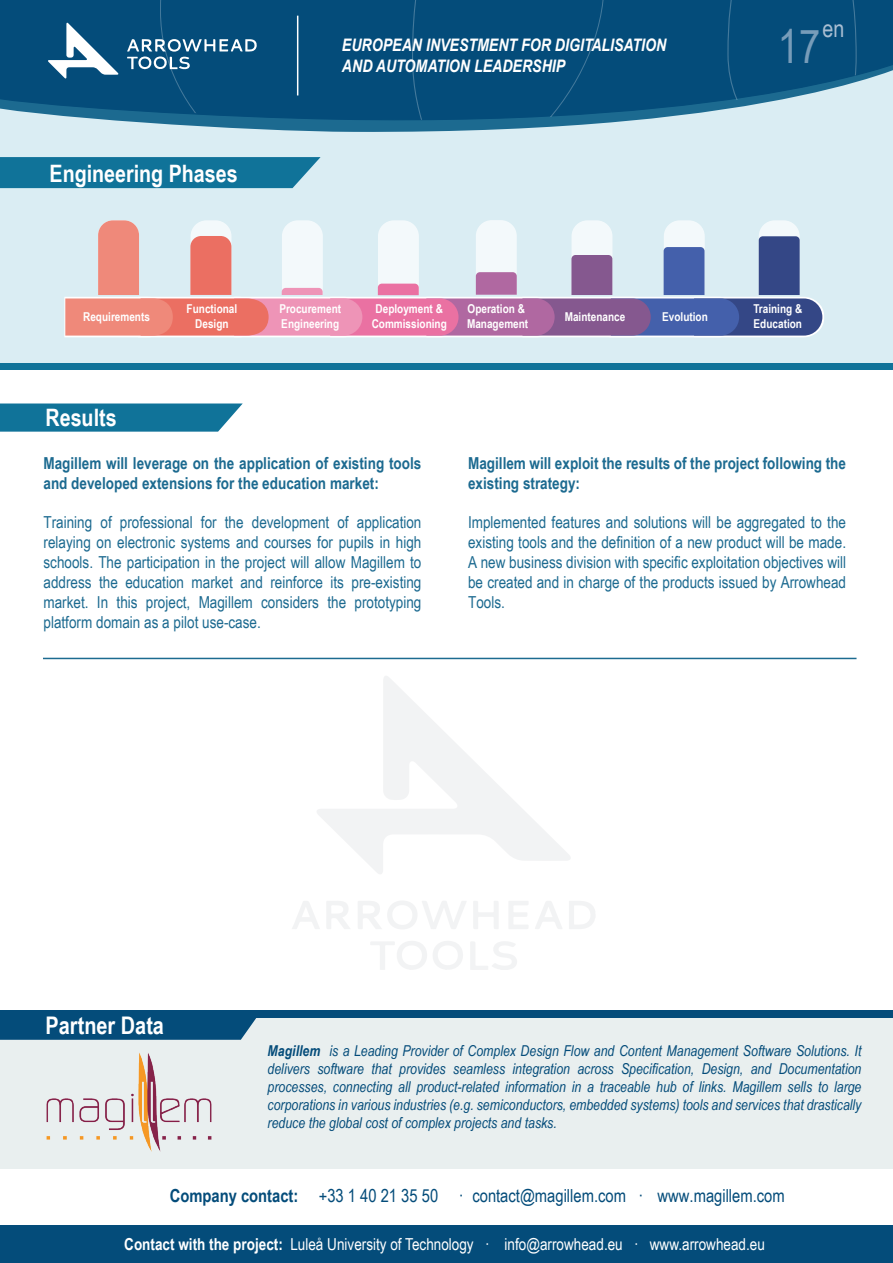
<style>
.page{position:relative;width:893px;height:1263px;background:#fff}
.page>*{position:absolute;margin:0;border:0;box-sizing:border-box;transform-origin:0 0}
.t1{font:46.65px "Arial Narrow";color:#779cb9}
.t2{font:700 24.3px "Arial Narrow";color:#fff}
.t3{font:700 24px "Arial Narrow";color:#fff}
.t4{font:24px "Arial Narrow";color:#a9bed2}
.t5{font:18px "Arial Narrow";color:#044c7a}
.t6{font:italic 700 17.25px/20.7px "Arial Narrow";color:#fff}
.t7{font:16.5px/19.8px "Arial Narrow";color:#1c6a90;text-align:justify}
.t8{font:700 16.5px/19.8px "Arial Narrow";color:#1c6a90}
.t9{font:16.5px "Arial Narrow";color:#fff}
.t10{font:italic 15px/18px "Arial Narrow";color:#044c7a;text-align:justify}
.t11{font:700 12.15px/14.7px "Arial Narrow";color:#fff}
.s1{font-weight:700}
</style>
<div class="page">
<div style="left:0;top:1014px;width:893px;height:155px;background:#e9efef"></div>
<div style="left:0;top:360px;width:893px;height:10px;background:#107399"></div>
<div style="left:0;top:0;width:892px;height:363px;background:#daedf3"></div>
<svg style="left:0;top:403px;width:243px;height:29px;background:#237ea1"></svg>
<svg style="left:234px;top:128px;width:659px;height:6px"></svg>
<svg style="left:0;top:0;width:893px;height:128px;background:#23648c"></svg>
<svg style="left:605px;top:0;width:122px;height:127px;background:#175b85"></svg>
<svg style="left:160px;top:0;width:445px;height:127px;background:#074f7c"></svg>
<svg style="left:727px;top:0;width:166px;height:127px"></svg>
<svg style="left:48px;top:23px;width:70px;height:56px;background:#5384a4"></svg>
<svg style="left:127px;top:39px;width:130px;height:31px;background:#3d7498"></svg>
<hr style="left:297px;top:16px;width:1px;height:79px;background:#fff">
<div style="left:0;top:1225px;width:893px;height:38px;background:#044c7a"></div>
<div style="left:0;top:1011px;width:893px;height:7px;background:#044c7a"></div>
<svg style="left:0;top:1018px;width:256px;height:22px;background:#0c527e"></svg>
<svg style="left:0;top:157px;width:321px;height:31px;background:#19789d"></svg>
<hr style="left:43px;top:658px;width:813px;height:1px;background:#1c6b90">
<svg style="left:317px;top:676px;width:253px;height:198px"></svg>
<svg style="left:473px;top:901px;width:25px;height:28px"></svg>
<svg style="left:569px;top:901px;width:26px;height:28px"></svg>
<svg style="left:370px;top:941px;width:147px;height:29px"></svg>
<svg style="left:292px;top:901px;width:28px;height:28px"></svg>
<svg style="left:358px;top:901px;width:108px;height:28px"></svg>
<svg style="left:327px;top:901px;width:23px;height:28px"></svg>
<svg style="left:509px;top:901px;width:53px;height:28px"></svg>
<svg style="left:64px;top:220px;width:760px;height:117px"></svg>
<img style="left:46px;top:1053px;width:166px;height:99px">
<h3 class="t3" style="left:50px;top:155px;width:190px">Engineering Phases</h3>
<p class="t6" style="left:342px;top:34px;width:326px">EUROPEAN INVESTMENT FOR DIGITALISATION<br>AND AUTOMATION LEADERSHIP</p>
<h1 class="t1" style="left:778px;top:12px;width:44px">17</h1>
<h3 class="t4" style="left:822px;top:11px;width:23px">en</h3>
<p class="t11" style="left:83px;top:308px;width:68px">Requirements</p>
<p class="t11" style="left:187px;top:301px;width:52px;text-align:center">Functional<br>Design</p>
<p class="t11" style="left:279px;top:301px;width:63px">Procurement<br>Engineering</p>
<p class="t11" style="left:372px;top:301px;width:77px;text-align:center">Deployment &amp;<br>Commissioning</p>
<p class="t11" style="left:467px;top:301px;width:63px">Operation &amp;<br>Management</p>
<p class="t11" style="left:565px;top:308px;width:62px">Maintenance</p>
<p class="t11" style="left:662px;top:308px;width:47px">Evolution</p>
<p class="t11" style="left:753px;top:301px;width:50px">Training &amp;<br>Education</p>
<h3 class="t3" style="left:46px;top:400px;width:73px">Results</h3>
<p class="t8" style="left:43px;top:453px;width:379px">Magillem will leverage on the application of existing tools and developed extensions for the education market:</p>
<p class="t7" style="left:43px;top:512px;width:379px">Training of professional for the development of application relaying on electronic systems and courses for pupils in high schools. The participation in the project will allow Magillem to address the education market and reinforce its pre-existing market. In this project, Magillem considers the prototyping platform domain as a pilot use-case.</p>
<p class="t8" style="left:468px;top:453px;width:379px">Magillem will exploit the results of the project following the existing strategy:</p>
<p class="t7" style="left:468px;top:512px;width:380px">Implemented features and solutions will be aggregated to the existing tools and the definition of a new product will be made.<br>A new business division with specific exploitation objectives will be created and in charge of the products issued by Arrowhead Tools.</p>
<h2 class="t2" style="left:46px;top:1007px;width:120px">Partner Data</h2>
<p class="t10" style="left:268px;top:1041px;width:595px"><span class="s1">Magillem</span> is a Leading Provider of Complex Design Flow and Content Management Software Solutions. It delivers software that provides seamless integration across Specification, Design, and Documentation processes, connecting all product-related information in a traceable hub of links. Magillem sells to large corporations in various industries (e.g. semiconductors, embedded systems) tools and services that drastically reduce the global cost of complex projects and tasks.</p>
<p class="t5" style="left:170px;top:1182px;width:617px"><span class="s1">Company contact:</span> +33 1 40 21 35 50 · contact@magillem.com · www.magillem.com</p>
<p class="t9" style="left:124px;top:1232px;width:642px"><span class="s1">Contact with the project:</span> Luleå University of Technology · info@arrowhead.eu · www.arrowhead.eu</p>
</div>
